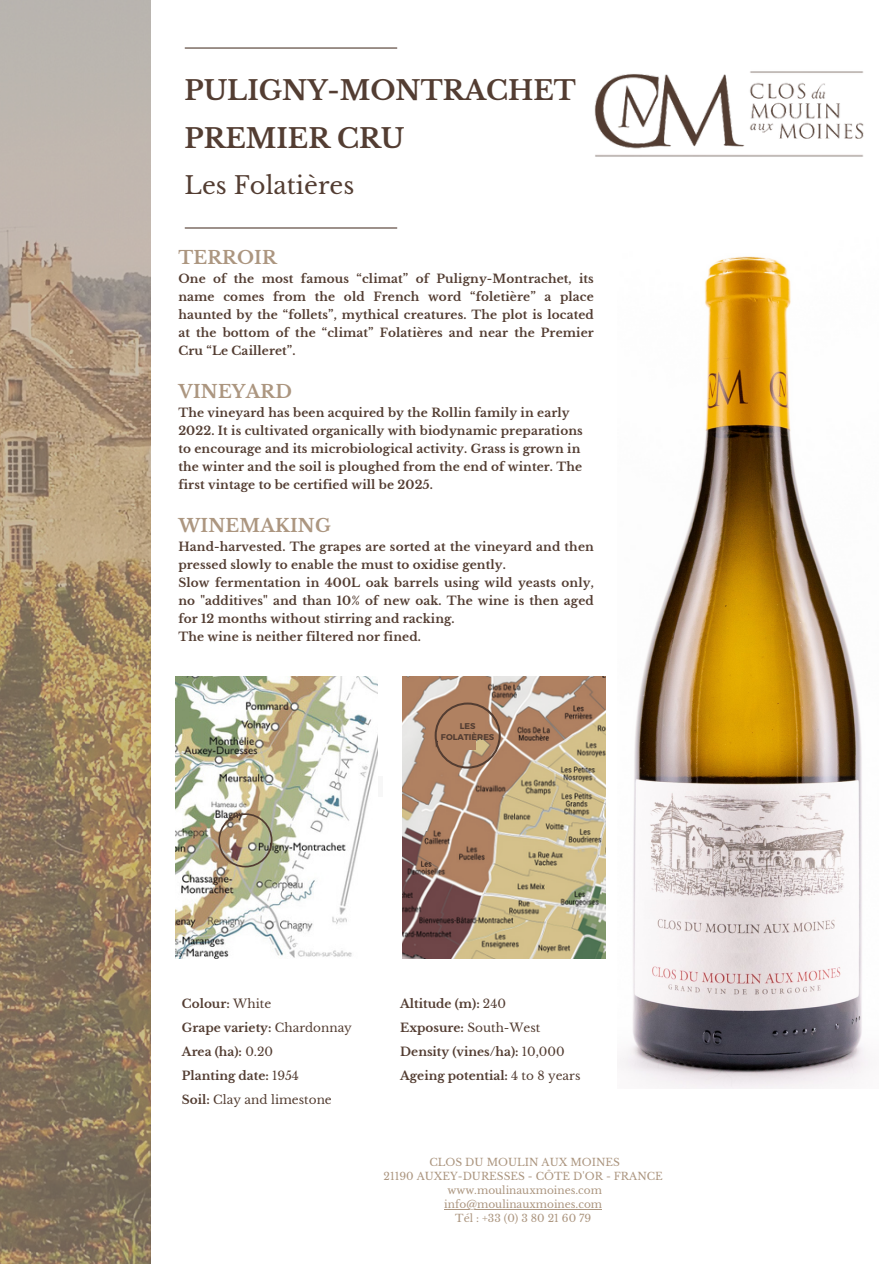
<style>
.page{position:relative;width:894px;height:1264px;background:#fff}
.page>*{position:absolute;margin:0;border:0;box-sizing:border-box;transform-origin:0 0}
.t1{font:700 26.7px/48.3px "Libre Baskerville";color:#533d32}
.t2{font:24.15px "Libre Baskerville";color:#533d32}
.t3{font:700 18px "Libre Baskerville";letter-spacing:.01em;color:#ac9680}
.t4{font:700 12px/18px "Libre Baskerville";letter-spacing:.01em;color:#533d32}
.t5{font:10.5px/14px "Libre Baskerville";color:#ac9680;text-align:center}
.t6{font:700 8.4px/11.1px "Montserrat";color:#533d32;text-align:center}
.s1{font-weight:400}
</style>
<div class="page">
<img style="left:0;top:0;width:151px;height:1263px">
<div style="left:362px;top:776px;width:21px;height:20px;background:#f7f7f7"></div>
<img style="left:594px;top:71px;width:270px;height:86px">
<hr style="left:185px;top:47px;width:211px;height:2px;background:#533d32">
<hr style="left:185px;top:227px;width:211px;height:1px;background:#533d32">
<img style="left:175px;top:677px;width:203px;height:281px">
<svg style="left:218px;top:813px;width:54px;height:54px;background:#ab9d7e"></svg>
<img style="left:402px;top:677px;width:203px;height:281px">
<svg style="left:434px;top:702px;width:66px;height:66px;background:#aa8164"></svg>
<hr style="left:444px;top:1208px;width:158px;height:1px;background:#ac9680">
<img style="left:619px;top:256px;width:249px;height:832px">
<h1 class="t1" style="left:184px;top:66px;width:392px">PULIGNY-MONTRACHET<br>PREMIER CRU</h1>
<h1 class="t2" style="left:184px;top:171px;width:171px">Les Folatières</h1>
<p class="t3" style="left:178px;top:246px;width:100px">TERROIR</p>
<p class="t4" style="left:178px;top:269px;width:417px;text-align:justify">One of the most famous “climat” of Puligny-Montrachet, its name comes from the old French word “foletière” a place haunted by the “follets”, mythical creatures. The plot is located at the bottom of the “climat” Folatières and near the Premier Cru “Le Cailleret”.</p>
<h2 class="t3" style="left:178px;top:380px;width:115px">VINEYARD</h2>
<h2 class="t4" style="left:178px;top:403px;width:406px">The vineyard has been acquired by the Rollin family in early 2022. It is cultivated organically with biodynamic preparations to encourage and its microbiological activity. Grass is grown in the winter and the soil is ploughed from the end of winter. The first vintage to be certified will be 2025.</h2>
<h2 class="t3" style="left:178px;top:514px;width:154px">WINEMAKING</h2>
<h2 class="t4" style="left:178px;top:537px;width:417px">Hand-harvested. The grapes are sorted at the vineyard and then pressed slowly to enable the must to oxidise gently.<br>Slow fermentation in 400L oak barrels using wild yeasts only, no "additives" and than 10% of new oak. The wine is then aged for 12 months without stirring and racking.<br>The wine is neither filtered nor fined.</h2>
<p class="t6" style="left:441px;top:720px;width:55px">LES<br>FOLATIÈRES</p>
<p class="t4" style="left:182px;top:991px;width:171px;line-height:24px">Colour: <span class="s1">White<br></span>Grape variety: <span class="s1">Chardonnay<br></span>Area (ha): <span class="s1">0.20<br></span>Planting date: <span class="s1">1954<br></span>Soil: <span class="s1">Clay and limestone</span></p>
<p class="t4" style="left:400px;top:991px;width:182px;line-height:24px">Altitude (m): <span class="s1">240<br></span>Exposure: <span class="s1">South-West<br></span>Density (vines/ha): <span class="s1">10,000<br></span>Ageing potential: <span class="s1">4 to 8 years</span></p>
<h2 class="t5" style="left:383px;top:1154px;width:281px">CLOS DU MOULIN AUX MOINES<br>21190 AUXEY-DURESSES - CÔTE D'OR - FRANCE www.moulinauxmoines.com</h2>
<p class="t5" style="left:444px;top:1196px;width:159px">info@moulinauxmoines.com<br>Tél : +33 (0) 3 80 21 60 79</p>
</div>
